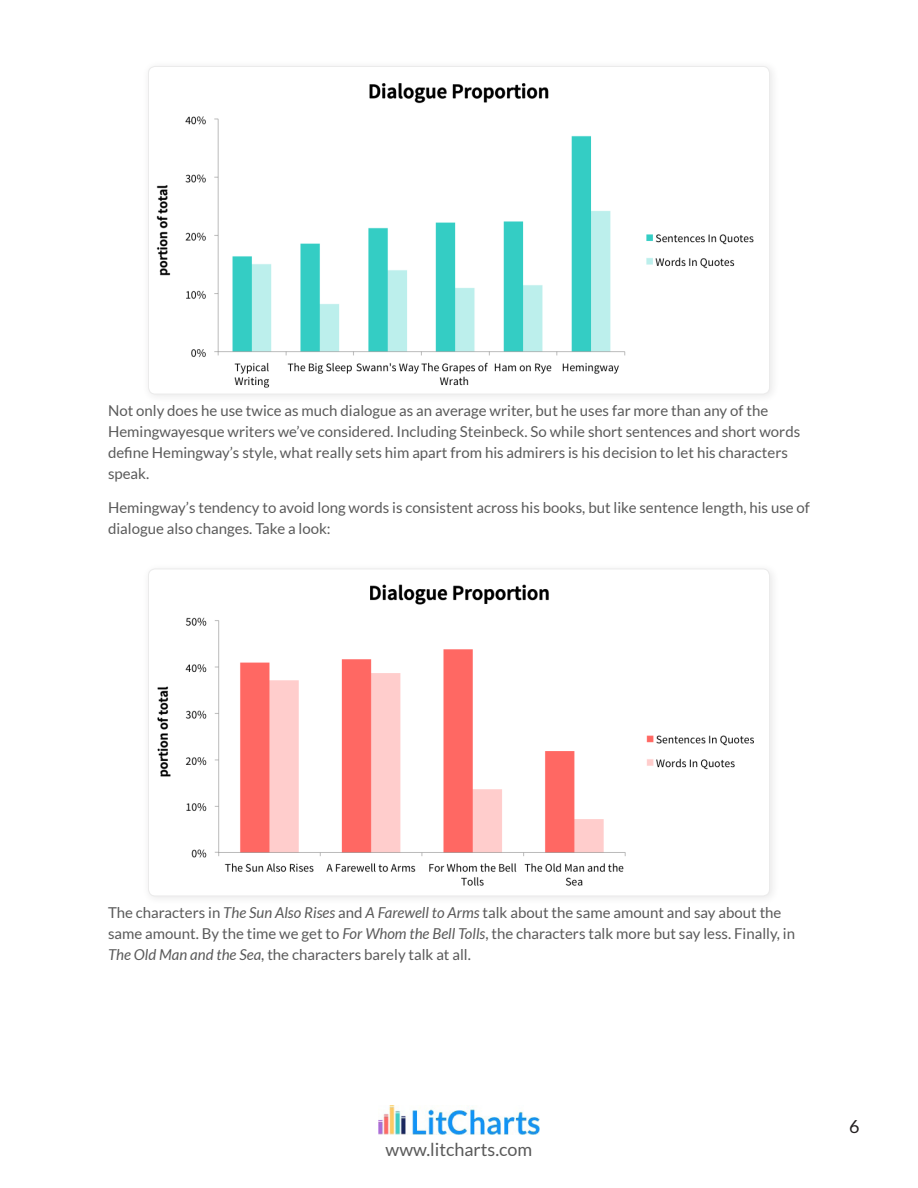
<style>
.page{position:relative;width:918px;height:1188px;background:#fff}
.page>*{position:absolute;margin:0;border:0;box-sizing:border-box;transform-origin:0 0}
.t1{font:18px "Lato";color:#5a5a5a}
.t2{font:18px "Lato";color:#231f20}
.Body_Text{font:15px/21px "Lato";color:#5a5a5a}
.s1{font-style:italic}
</style>
<div class="page">
<img style="left:378px;top:1105px;width:162px;height:29px">
<div style="left:142px;top:60px;width:638px;height:345px;background:#231f20;opacity:.1"></div>
<img style="left:149px;top:68px;width:621px;height:326px">
<div style="left:142px;top:562px;width:638px;height:344px;background:#fafafa"></div>
<img style="left:149px;top:569px;width:621px;height:327px">
<p class="Body_Text" style="left:108px;top:400px;width:694px">Not only does he use twice as much dialogue as an average writer, but he uses far more than any of the Hemingwayesque writers we’ve considered. Including Steinbeck. So while short sentences and short words define Hemingway’s style, what really sets him apart from his admirers is his decision to let his characters speak.</p>
<p class="Body_Text" style="left:108px;top:497px;width:704px">Hemingway’s tendency to avoid long words is consistent across his books, but like sentence length, his use of dialogue also changes. Take a look:</p>
<p class="Body_Text" style="left:108px;top:902px;width:689px">The characters in <span class="s1">The Sun Also Rises</span> and <span class="s1">A Farewell to Arms</span> talk about the same amount and say about the same amount. By the time we get to <span class="s1">For Whom the Bell Tolls</span>, the characters talk more but say less. Finally, in<br><span class="s1">The Old Man and the Sea</span>, the characters barely talk at all.</p>
<p class="t1" style="left:386px;top:1139px;width:148px">www.litcharts.com</p>
<p class="t2" style="left:849px;top:1117px;width:12px">6</p>
</div>
